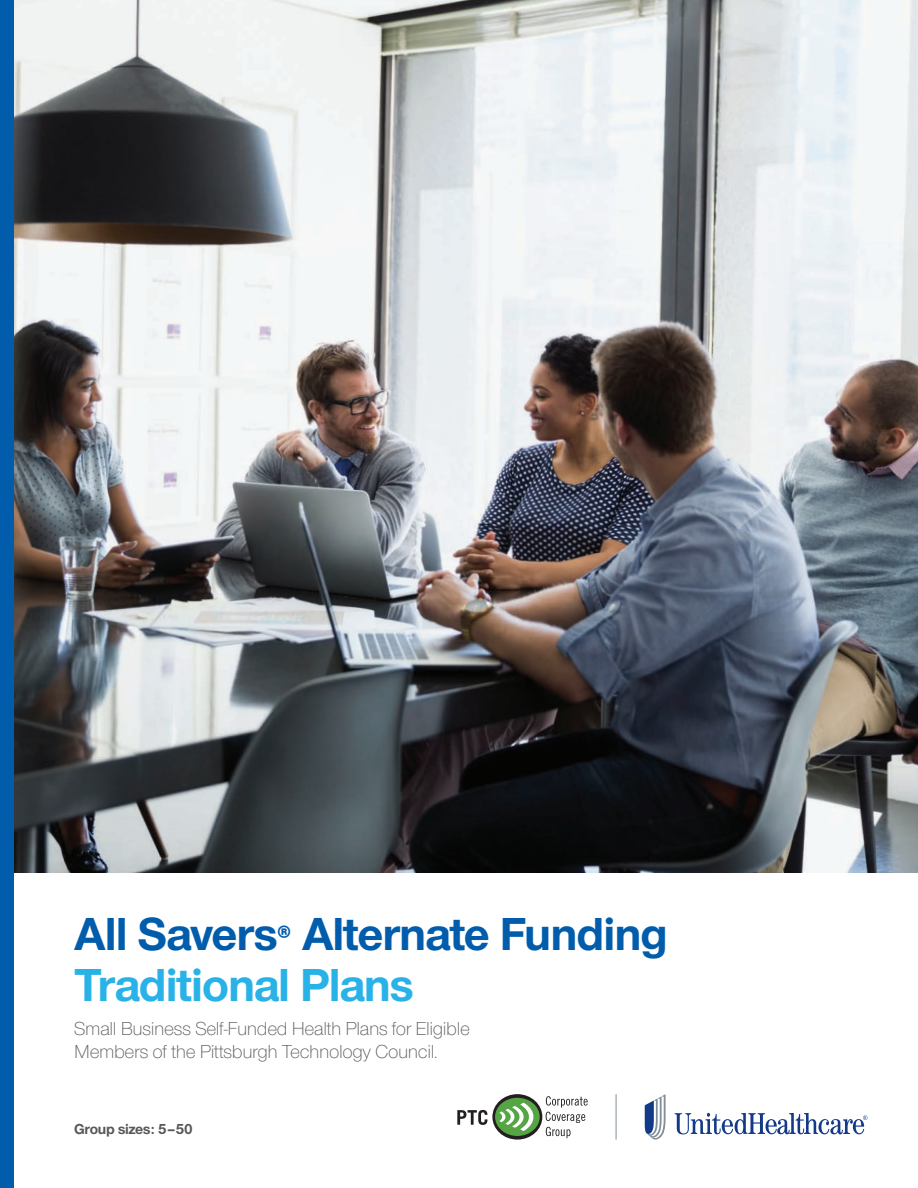
<style>
.page{position:relative;width:918px;height:1188px;background:#fff}
.page>*{position:absolute;margin:0;border:0;box-sizing:border-box;transform-origin:0 0}
.t1{font:700 48px/51px "UHC Sans";letter-spacing:-.02em;color:#015dac}
.t2{font:300 19.5px/22.5px "UHC Sans";letter-spacing:-.02em;color:#57585a}
.t3{font:700 15px "UHC Sans";letter-spacing:-.02em;color:#57585a}
.s1{font-size:28.05px}
.s2{color:#29b2e7}
</style>
<div class="page">
<img style="left:14px;top:0;width:904px;height:873px">
<svg style="left:675px;top:1113px;width:193px;height:21px"></svg>
<svg style="left:645px;top:1094px;width:21px;height:46px"></svg>
<hr style="left:616px;top:1094px;width:1px;height:46px;background:#828e98">
<svg style="left:492px;top:1094px;width:50px;height:46px"></svg>
<div style="left:495px;top:1098px;width:45px;height:38px;background:#56a545;border-radius:50%"></div>
<svg style="left:499px;top:1103px;width:38px;height:28px"></svg>
<svg style="left:457px;top:1110px;width:30px;height:15px"></svg>
<svg style="left:546px;top:1096px;width:42px;height:42px"></svg>
<div style="left:0;top:0;width:14px;height:1188px;background:#015dac"></div>
<h1 class="t1" style="left:74px;top:907px;width:595px">All Savers<span class="s1">®</span> Alternate Funding<br><span class="s2">Traditional Plans</span></h1>
<p class="t2" style="left:74px;top:1016px;width:397px">Small Business Self-Funded Health Plans for Eligible<br>Members of the Pittsburgh Technology Council.</p>
<p class="t3" style="left:74px;top:1119px;width:120px">Group sizes: 5–50</p>
</div>
